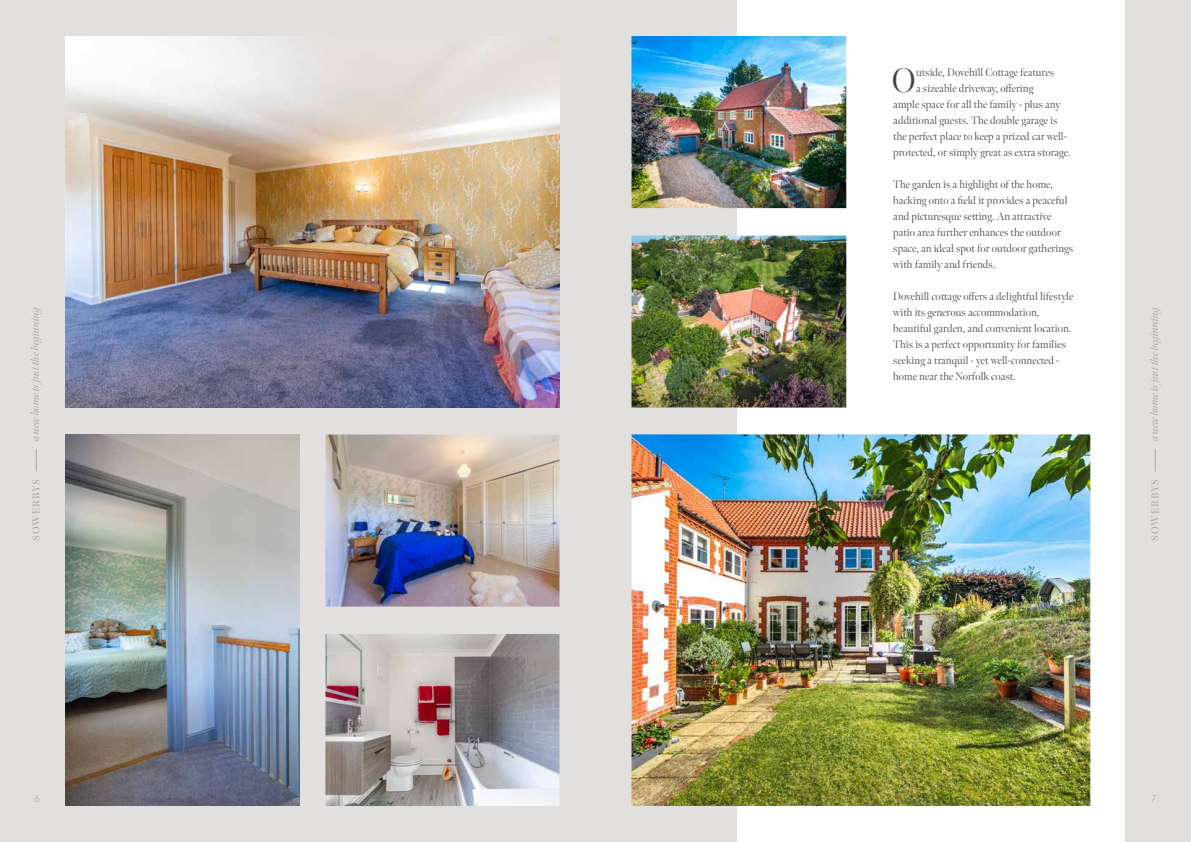
<style>
.page{position:relative;width:1191px;height:842px;background:#fff}
.page>*{position:absolute;margin:0;border:0;box-sizing:border-box;transform-origin:0 0}
.t1{font:300 34px "Meno Banner";color:#434141}
.t2{font:300 11px/16px "Meno Banner";letter-spacing:.01em;color:#434141}
.t3{font:italic 11px "Meno Banner";letter-spacing:-.01em;color:#ada8a0}
.t4{font:600 10px "Meno Banner";letter-spacing:.08em;color:#ada8a0}
.t5{font:300 10px "Quasimoda";color:#ada8a0}
</style>
<div class="page">
<div style="left:0;top:0;width:595px;height:842px;background:#e2e0df"></div>
<div style="left:595px;top:0;width:596px;height:842px;background:#e2e0df"></div>
<svg style="left:36px;top:449px;width:1px;height:22px"></svg>
<svg style="left:1155px;top:449px;width:1px;height:22px"></svg>
<img style="left:66px;top:36px;width:493px;height:371px">
<img style="left:66px;top:435px;width:234px;height:371px">
<img style="left:325px;top:434px;width:234px;height:173px">
<img style="left:325px;top:634px;width:234px;height:172px">
<div style="left:737px;top:0;width:388px;height:842px;background:#fff"></div>
<img style="left:631px;top:434px;width:459px;height:372px">
<img style="left:631px;top:36px;width:215px;height:172px">
<img style="left:631px;top:235px;width:215px;height:173px">
<h1 class="t1" style="left:892px;top:60px;width:25px">O</h1>
<p class="t2" style="left:916px;top:65px;width:139px">utside, Dovehill Cottage features</p>
<p class="t2" style="left:916px;top:81px;width:119px">a sizeable driveway, offering</p>
<p class="t2" style="left:893px;top:97px;width:169px">ample space for all the family - plus any</p>
<p class="t2" style="left:893px;top:113px;width:166px">additional guests. The double garage is</p>
<p class="t2" style="left:893px;top:129px;width:175px">the perfect place to keep a prized car well-</p>
<p class="t2" style="left:893px;top:145px;width:179px">protected, or simply great as extra storage.</p>
<p class="t2" style="left:893px;top:177px;width:181px">The garden is a highlight of the home, backing onto a field it provides a peaceful and picturesque setting. An attractive patio area further enhances the outdoor space, an ideal spot for outdoor gatherings with family and friends.</p>
<p class="t2" style="left:893px;top:289px;width:181px">Dovehill cottage offers a delightful lifestyle with its generous accommodation, beautiful garden, and convenient location.<br>This is a perfect opportunity for families seeking a tranquil - yet well-connected - home near the Norfolk coast.</p>
<p class="t3" style="left:29px;top:441px;width:138px;rotate:-90deg">a new home is just the beginning</p>
<p class="t3" style="left:1147px;top:441px;width:138px;rotate:-90deg">a new home is just the beginning</p>
<p class="t4" style="left:30px;top:541px;width:63px;rotate:-90deg">SOWERBYS</p>
<p class="t4" style="left:1149px;top:541px;width:63px;rotate:-90deg">SOWERBYS</p>
<p class="t5" style="left:35px;top:791px;width:7px">6</p>
<p class="t5" style="left:1151px;top:791px;width:6px">7</p>
</div>
